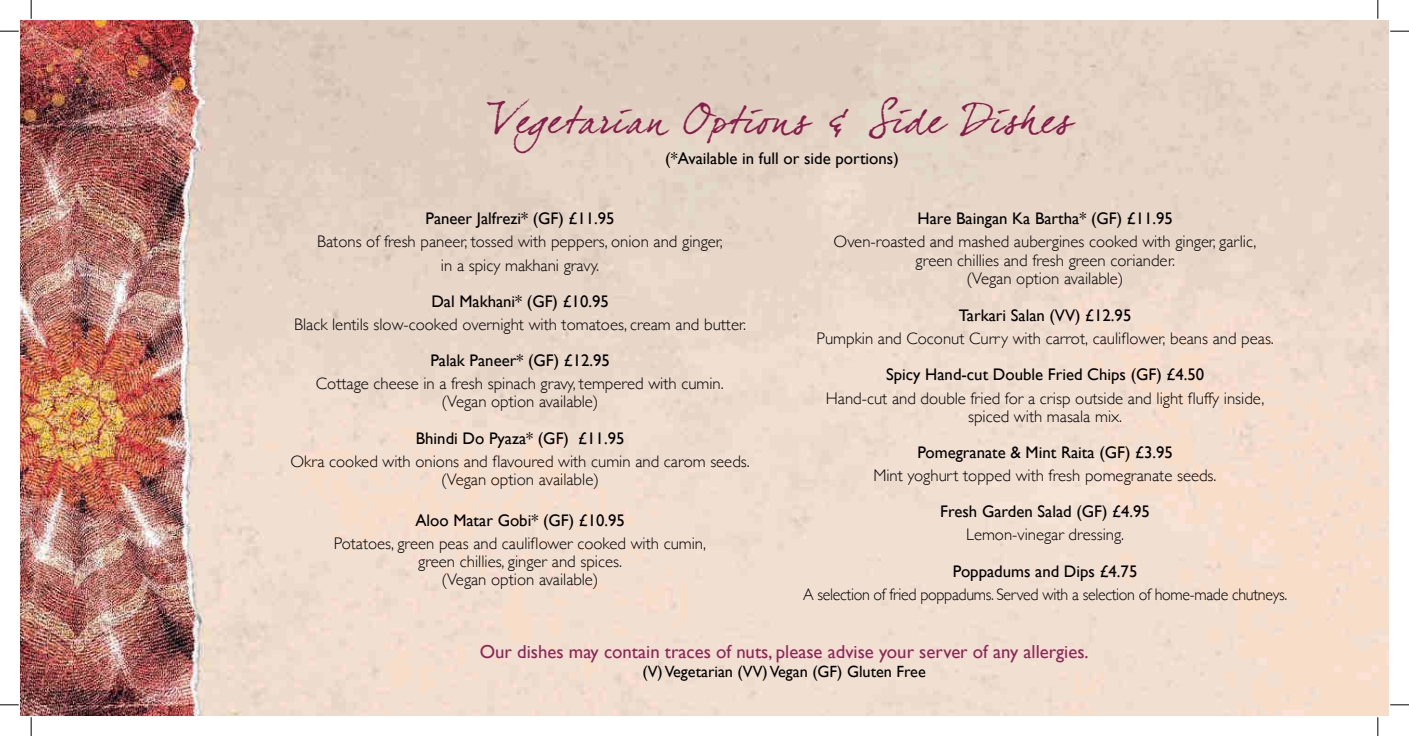
<style>
.page{position:relative;width:1409px;height:736px;background:#fff}
.page>*{position:absolute;margin:0;border:0;box-sizing:border-box;transform-origin:0 0}
.t1{font:38.62px "Dear Joefour";letter-spacing:-.01em;color:#861d4a}
.t2{font:18.75px "Gill Sans";color:#8d2558}
.t3{font:300 16.75px/18px "Gill Sans";color:#000001;text-align:center}
.t4{font:16.75px "Gill Sans";color:#000001}
.t5{font:300 16.75px "Gill Sans";letter-spacing:-.02em;color:#000001;scale:.95 1}
.t6{font:16.25px "Gill Sans";color:#000001}
</style>
<div class="page">
<img style="left:21px;top:21px;width:1367px;height:694px">
<svg style="left:0;top:30px;width:19px;height:2px"></svg>
<svg style="left:1390px;top:30px;width:19px;height:2px"></svg>
<svg style="left:0;top:704px;width:19px;height:1px"></svg>
<svg style="left:1390px;top:704px;width:19px;height:1px"></svg>
<svg style="left:30px;top:0;width:2px;height:19px"></svg>
<svg style="left:30px;top:717px;width:2px;height:19px"></svg>
<svg style="left:1377px;top:0;width:1px;height:19px"></svg>
<svg style="left:1377px;top:717px;width:1px;height:19px"></svg>
<h1 class="t1" style="left:492px;top:97px;width:582px">Vegetarian Options &amp; Side Dish es</h1>
<p class="t4" style="left:665px;top:148px;width:235px">(*Available in full or side portions)</p>
<p class="t4" style="left:425px;top:208px;width:191px">Paneer Jalfrezi* (GF) £11.95</p>
<p class="t3" style="left:317px;top:229px;width:407px;line-height:23.2px">Batons of fresh paneer, tossed with peppers, onion and ginger, in a spicy makhani gravy.</p>
<p class="t4" style="left:431px;top:291px;width:179px">Dal Makhani* (GF) £10.95</p>
<p class="t3" style="left:294px;top:314px;width:453px">Black lentils slow-cooked overnight with tomatoes, cream and butter.</p>
<p class="t4" style="left:430px;top:350px;width:181px">Palak Paneer* (GF) £12.95</p>
<p class="t3" style="left:316px;top:374px;width:409px">Cottage cheese in a fresh spinach gravy, tempered with cumin. (Vegan option available)</p>
<p class="t4" style="left:416px;top:428px;width:210px">Bhindi Do Pyaza* (GF) £11.95</p>
<p class="t3" style="left:290px;top:451px;width:461px">Okra cooked with onions and flavoured with cumin and carom seeds. (Vegan option available)</p>
<p class="t4" style="left:415px;top:510px;width:211px">Aloo Matar Gobi* (GF) £10.95</p>
<p class="t3" style="left:334px;top:534px;width:374px">Potatoes, green peas and cauliflower cooked with cumin, green chillies, ginger and spices.<br>(Vegan option available)</p>
<p class="t4" style="left:917px;top:209px;width:257px">Hare Baingan Ka Bartha* (GF) £11.95</p>
<p class="t3" style="left:833px;top:232px;width:424px">Oven-roasted and mashed aubergines cooked with ginger, garlic, green chillies and fresh green coriander.<br>(Vegan option available)</p>
<p class="t4" style="left:959px;top:305px;width:174px">Tarkari Salan (VV) £12.95</p>
<p class="t3" style="left:816px;top:329px;width:459px">Pumpkin and Coconut Curry with carrot, cauliflower, beans and peas.</p>
<p class="t4" style="left:886px;top:365px;width:320px">Spicy Hand-cut Double Fried Chips (GF) £4.50</p>
<p class="t3" style="left:826px;top:388px;width:440px">Hand-cut and double fried for a crisp outside and light fluffy inside, spiced with masala mix.</p>
<p class="t4" style="left:917px;top:442px;width:257px">Pomegranate &amp; Mint Raita (GF) £3.95</p>
<p class="t3" style="left:873px;top:465px;width:345px">Mint yoghurt topped with fresh pomegranate seeds.</p>
<p class="t4" style="left:940px;top:501px;width:211px">Fresh Garden Salad (GF) £4.95</p>
<p class="t3" style="left:966px;top:525px;width:159px">Lemon-vinegar dressing.</p>
<p class="t4" style="left:953px;top:561px;width:186px">Poppadums and Dips £4.75</p>
<p class="t5" style="left:803px;top:581px;width:511px">A selection of fried poppadums. Served with a selection of home-made chutneys.</p>
<p class="t2" style="left:480px;top:640px;width:610px">Our dishes may contain traces of nuts, please advise your server of any allergies.</p>
<p class="t6" style="left:642px;top:662px;width:285px">(V) Vegetarian (VV) Vegan (GF) Gluten Free</p>
</div>
